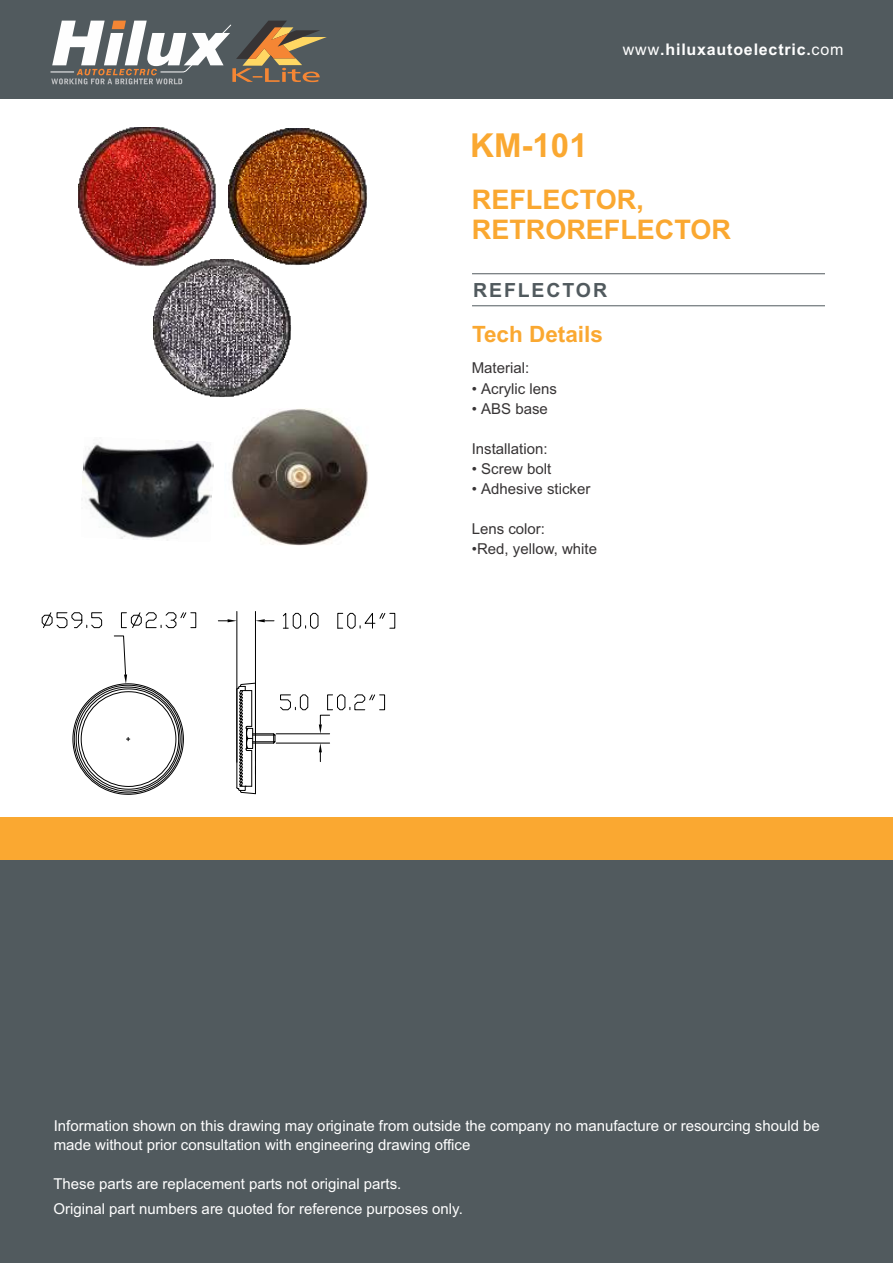
<style>
.page{position:relative;width:893px;height:1263px;background:#fff}
.page>*{position:absolute;margin:0;border:0;box-sizing:border-box;transform-origin:0 0}
.t1{font:700 33px "Arial";color:#faa831}
.t2{font:700 27px/30.8px "Arial";color:#faa831}
.t3{font:700 22.5px "Arial";color:#faa831}
.t4{font:700 19.5px "Arial";letter-spacing:.095em;color:#515a5e}
.t5{font:700 16.05px "Arial";letter-spacing:.05em;color:#fefefe}
.t6{font:15px/25.2px "Arial";color:#fefefe}
.t7{font:15px "Arial";color:#373435}
.t8{font:15px "Arial Unicode MS";color:#373435}
.s1{font-weight:400}
.s2{font-family:"Arial Unicode MS"}
</style>
<div class="page">
<div style="left:0;top:0;width:893px;height:99px;background:#515a5e"></div>
<div style="left:0;top:817px;width:893px;height:43px;background:#faa831"></div>
<div style="left:0;top:860px;width:893px;height:403px;background:#515a5e"></div>
<svg style="left:50px;top:21px;width:277px;height:63px"></svg>
<img style="left:231px;top:409px;width:137px;height:137px">
<img style="left:81px;top:441px;width:133px;height:100px">
<hr style="left:472px;top:305px;width:353px;height:1px;background:#515a5e">
<hr style="left:472px;top:273px;width:353px;height:1px;background:#515a5e">
<img style="left:154px;top:259px;width:137px;height:138px">
<img style="left:229px;top:129px;width:138px;height:136px">
<img style="left:78px;top:128px;width:138px;height:138px">
<hr style="left:237px;top:611px;width:1px;height:151px;background:#000">
<hr style="left:255px;top:611px;width:1px;height:150px;background:#000">
<svg style="left:218px;top:619px;width:19px;height:3px"></svg>
<svg style="left:256px;top:619px;width:18px;height:3px"></svg>
<svg style="left:283px;top:613px;width:35px;height:16px"></svg>
<svg style="left:337px;top:612px;width:48px;height:17px"></svg>
<hr style="left:276px;top:743px;width:54px;height:1px;background:#000">
<hr style="left:276px;top:733px;width:54px;height:1px;background:#000">
<svg style="left:319px;top:743px;width:3px;height:19px"></svg>
<svg style="left:236px;top:683px;width:72px;height:111px"></svg>
<svg style="left:319px;top:694px;width:56px;height:40px"></svg>
<div style="left:379px;top:695px;width:6px;height:15px;border:1px solid #000"></div>
<svg style="left:42px;top:612px;width:60px;height:16px"></svg>
<svg style="left:121px;top:612px;width:65px;height:16px"></svg>
<svg style="left:73px;top:636px;width:111px;height:159px"></svg>
<h1 class="t1" style="left:470px;top:133px;width:119px">KM-101</h1>
<p class="t5" style="left:623px;top:43px;width:222px"><span class="s1">www</span>.hiluxautoelectric.<span class="s1">com</span></p>
<h2 class="t2" style="left:472px;top:186px;width:261px">REFLECTOR,<br>RETROREFLECTOR</h2>
<h3 class="t4" style="left:473px;top:283px;width:135px">REFLECTOR</h3>
<h3 class="t3" style="left:472px;top:325px;width:132px">Tech Details</h3>
<p class="t7" style="left:472px;top:362px;width:59px">Material<span class="s2">:</span></p>
<p class="t7" style="left:472px;top:383px;width:87px"><span class="s2">•</span> Acrylic lens</p>
<p class="t7" style="left:472px;top:403px;width:78px"><span class="s2">•</span> ABS base</p>
<p class="t7" style="left:472px;top:443px;width:77px">Installation:</p>
<p class="t8" style="left:472px;top:463px;width:81px">• Screw bolt</p>
<p class="t7" style="left:472px;top:483px;width:120px"><span class="s2">•</span> Adhesive sticker</p>
<p class="t7" style="left:472px;top:523px;width:75px">Lens color:</p>
<p class="t7" style="left:472px;top:543px;width:127px"><span class="s2">•</span>Red, yellow, white</p>
<p class="t6" style="left:54px;top:1118px;width:767px;line-height:18.5px">Information shown on this drawing may originate from outside the company no manufacture or resourcing should be made without prior consultation with engineering drawing office</p>
<p class="t6" style="left:53px;top:1173px;width:411px">These parts are replacement parts not original parts.<br>Original part numbers are quoted for reference purposes only.</p>
</div>
